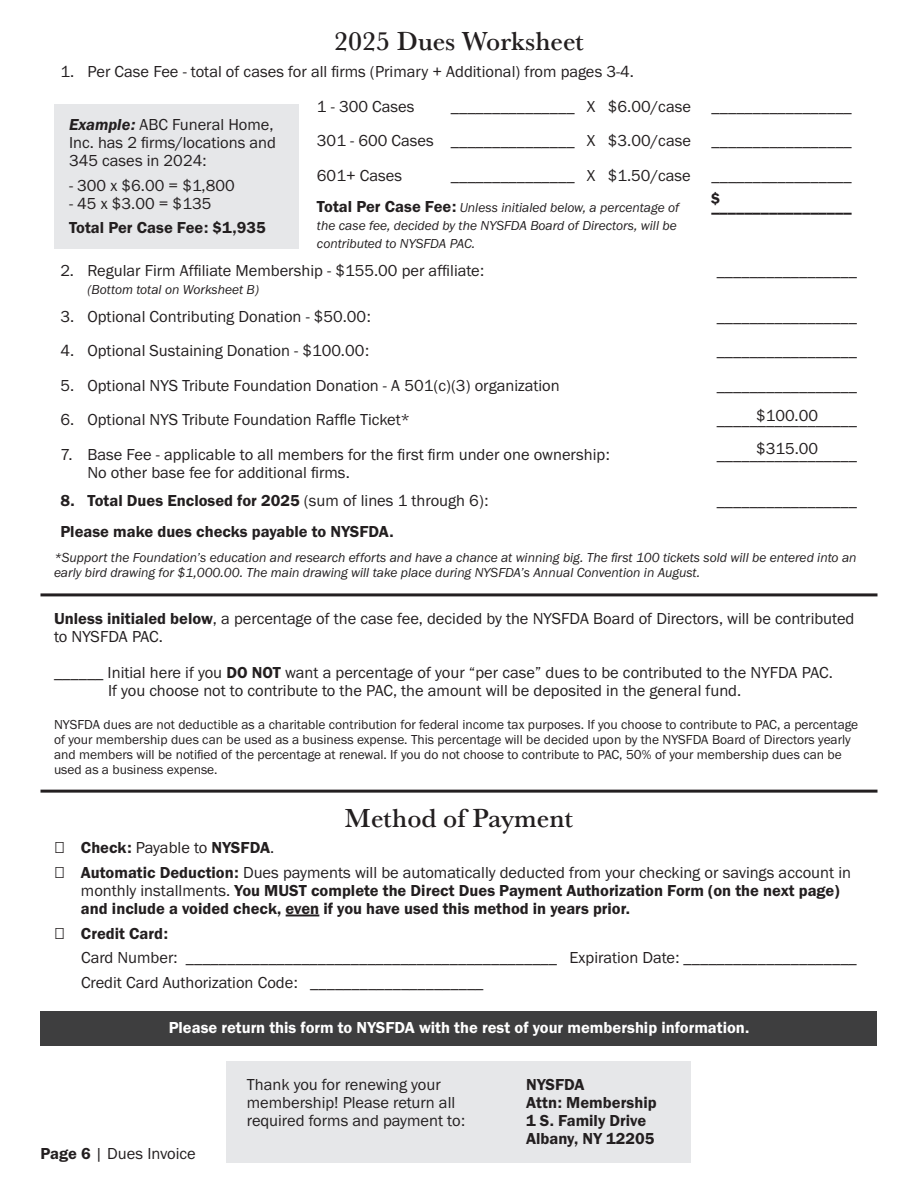
<style>
.page{position:relative;width:918px;height:1188px;background:#fff}
.page>*{position:absolute;margin:0;border:0;box-sizing:border-box;transform-origin:0 0}
.Titles{font:500 27px "Baskerville URW";color:#231f20}
.t1{font:16.5px/18px "Franklin Gothic URW Boo";color:#231f20}
.t2{font:16.5px/18px "Franklin Gothic URW Dem";color:#231f20}
.t3{font:16.5px "Franklin Gothic URW Dem";color:#fff}
.t4{font:13.5px/15px "Franklin Gothic URW Boo";color:#231f20}
.t5{font:13.5px/18px "Franklin Gothic URW Boo Ita";color:#231f20}
.s1{font-family:"Franklin Gothic URW Dem Ita"}
.s2{font-family:"Franklin Gothic URW Dem";font-size:16.5px}
.s3{font-family:"Franklin Gothic URW Boo"}
.s4{font-family:"Franklin Gothic URW Dem"}
</style>
<div class="page">
<hr style="left:286px;top:915px;width:33px;height:1px;background:#231f20">
<hr style="left:40px;top:593px;width:838px;height:3px;background:#231f20">
<hr style="left:40px;top:790px;width:838px;height:3px;background:#231f20">
<div style="left:40px;top:1011px;width:838px;height:34px;background:#3e3e3f"></div>
<div style="left:227px;top:1061px;width:464px;height:101px;background:#e6e7e9"></div>
<div style="left:54px;top:104px;width:245px;height:144px;background:#e6e7e9"></div>
<p class="Titles" style="left:334px;top:22px;width:251px">2025 Dues Worksheet</p>
<p class="t1" style="left:317px;top:54px;width:319px;line-height:34.5px;text-indent:-257px">1. Per Case Fee - total of cases for all firms (Primary + Additional) from pages 3-4.<br>1 - 300 Cases</p>
<p class="t1" style="left:451px;top:97px;width:242px">_______________ X $6.00/case</p>
<p class="t1" style="left:712px;top:97px;width:142px">_________________</p>
<p class="t1" style="left:69px;top:115px;width:209px"><span class="s1">Example:</span> ABC Funeral Home,<br>Inc. has 2 firms/locations and<br>345 cases in 2024:</p>
<p class="t1" style="left:69px;top:176px;width:167px">- 300 x $6.00 = $1,800</p>
<p class="t1" style="left:69px;top:194px;width:144px">- 45 x $3.00 = $135</p>
<p class="t2" style="left:69px;top:219px;width:198px">Total Per Case Fee: $1,935</p>
<p class="t1" style="left:60px;top:261px;width:425px">2. Regular Firm Affiliate Membership - $155.00 per affiliate:</p>
<p class="t1" style="left:317px;top:132px;width:376px">301 - 600 Cases _______________ X $3.00/case</p>
<p class="t1" style="left:712px;top:132px;width:142px">_________________</p>
<p class="t1" style="left:317px;top:166px;width:87px">601+ Cases</p>
<p class="t1" style="left:451px;top:166px;width:242px">_______________ X $1.50/case</p>
<p class="t1" style="left:712px;top:166px;width:142px">_________________</p>
<p class="t2" style="left:711px;top:190px;width:11px">$</p>
<p class="t5" style="left:317px;top:199px;width:364px"><span class="s2">Total Per Case Fee:</span> Unless initialed below, a percentage of</p>
<p class="t2" style="left:711px;top:198px;width:142px">_________________</p>
<p class="t5" style="left:317px;top:217px;width:361px">the case fee, decided by the NYSFDA Board of Directors, will be contributed to NYSFDA PAC.</p>
<p class="t1" style="left:717px;top:261px;width:142px">_________________</p>
<p class="t5" style="left:87px;top:280px;width:173px">(Bottom total on Worksheet B)</p>
<p class="t1" style="left:60px;top:307px;width:312px">3. Optional Contributing Donation - $50.00:</p>
<p class="t1" style="left:60px;top:342px;width:310px">4. Optional Sustaining Donation - $100.00:</p>
<p class="t1" style="left:60px;top:376px;width:501px">5. Optional NYS Tribute Foundation Donation - A 501(c)(3) organization</p>
<p class="t1" style="left:60px;top:411px;width:351px">6. Optional NYS Tribute Foundation Raffle Ticket*</p>
<p class="t1" style="left:60px;top:445px;width:551px">7. Base Fee - applicable to all members for the first firm under one ownership:</p>
<p class="t1" style="left:87px;top:463px;width:264px">No other base fee for additional firms.</p>
<p class="t2" style="left:60px;top:491px;width:430px">8. Total Dues Enclosed for 2025 <span class="s3">(sum of lines 1 through 6):</span></p>
<p class="t2" style="left:60px;top:522px;width:335px">Please make dues checks payable to NYSFDA.</p>
<p class="t1" style="left:717px;top:307px;width:142px">_________________</p>
<p class="t1" style="left:717px;top:342px;width:142px">_________________</p>
<p class="t1" style="left:717px;top:376px;width:142px">_________________</p>
<p class="t1" style="left:756px;top:406px;width:64px">$100.00</p>
<p class="t1" style="left:756px;top:440px;width:64px">$315.00</p>
<p class="t1" style="left:717px;top:411px;width:142px">_________________</p>
<p class="t1" style="left:717px;top:445px;width:142px">_________________</p>
<p class="t1" style="left:717px;top:491px;width:142px">_________________</p>
<p class="t5" style="left:54px;top:550px;width:804px;line-height:15px">*Support the Foundation’s education and research efforts and have a chance at winning big. The first 100 tickets sold will be entered into an early bird drawing for $1,000.00. The main drawing will take place during NYSFDA’s Annual Convention in August.</p>
<p class="t1" style="left:54px;top:609px;width:802px"><span class="s4">Unless initialed below</span>, a percentage of the case fee, decided by the NYSFDA Board of Directors, will be contributed to NYSFDA PAC.</p>
<p class="t1" style="left:54px;top:663px;width:780px">______ Initial here if you <span class="s4">DO NOT</span> want a percentage of your “per case” dues to be contributed to the NYFDA PAC.</p>
<p class="t1" style="left:108px;top:681px;width:635px">If you choose not to contribute to the PAC, the amount will be deposited in the general fund.</p>
<p class="t4" style="left:54px;top:716px;width:806px">NYSFDA dues are not deductible as a charitable contribution for federal income tax purposes. If you choose to contribute to PAC, a percentage of your membership dues can be used as a business expense. This percentage will be decided upon by the NYSFDA Board of Directors yearly and members will be notified of the percentage at renewal. If you do not choose to contribute to PAC, 50% of your membership dues can be used as a business expense.</p>
<h1 class="Titles" style="left:345px;top:799px;width:230px">Method of Payment</h1>
<p class="t2" style="left:54px;top:838px;width:222px"><span class="s3">□</span> Check: <span class="s3">Payable to</span> NYSFDA<span class="s3">.</span></p>
<p class="t1" style="left:54px;top:863px;width:799px">□ <span class="s4">Automatic Deduction:</span> Dues payments will be automatically deducted from your checking or savings account in</p>
<p class="t2" style="left:81px;top:881px;width:760px"><span class="s3">monthly installments.</span> You MUST complete the Direct Dues Payment Authorization Form (on the next page) and include a voided check, even if you have used this method in years prior.</p>
<p class="t2" style="left:54px;top:924px;width:116px"><span class="s3">□</span> Credit Card:</p>
<p class="t1" style="left:81px;top:948px;width:777px">Card Number: _____________________________________________ Expiration Date: _____________________</p>
<p class="t1" style="left:81px;top:973px;width:404px">Credit Card Authorization Code: _____________________</p>
<p class="t3" style="left:169px;top:1017px;width:582px">Please return this form to NYSFDA with the rest of your membership information.</p>
<p class="t1" style="left:40px;top:1144px;width:157px"><span class="s4">Page 6</span> | Dues Invoice</p>
<p class="t1" style="left:247px;top:1075px;width:220px">Thank you for renewing your membership! Please return all required forms and payment to:</p>
<p class="t2" style="left:526px;top:1075px;width:60px">NYSFDA</p>
<p class="t2" style="left:526px;top:1093px;width:132px">Attn: Membership</p>
<p class="t2" style="left:526px;top:1111px;width:122px">1 S. Family Drive</p>
<p class="t2" style="left:526px;top:1129px;width:130px">Albany, NY 12205</p>
</div>
